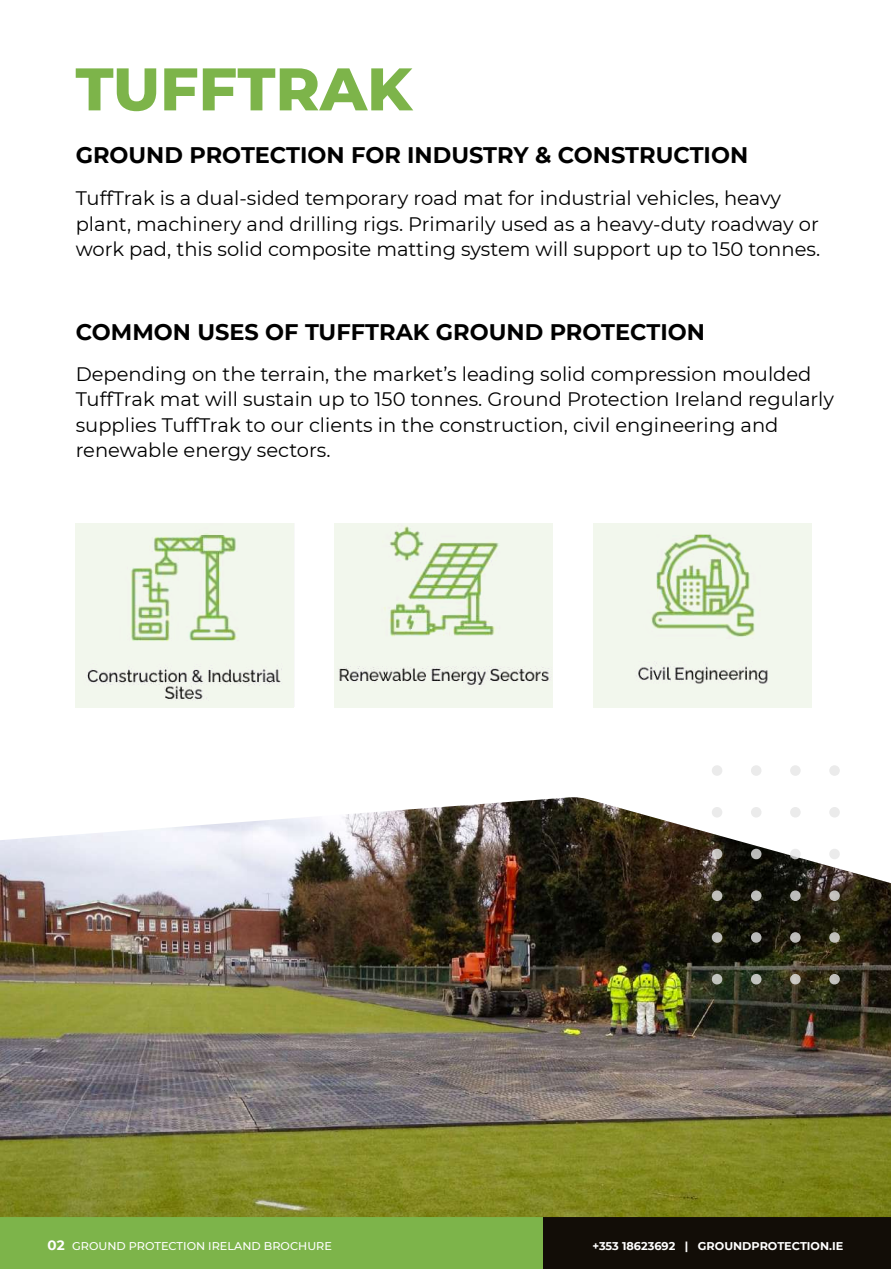
<style>
.page{position:relative;width:891px;height:1269px;background:#fff}
.page>*{position:absolute;margin:0;border:0;box-sizing:border-box;transform-origin:0 0}
.t1{font:800 60px "Montserrat";color:#7db44a}
.t2{font:700 22.5px "Montserrat";color:#000}
.t3{font:19.5px/25.5px "Montserrat";color:#000}
.t4{font:500 11.25px "Montserrat";color:#fff}
.t5{font:700 11.25px "Montserrat";color:#fff}
.s1{font-weight:700;font-size:13.5px}
</style>
<div class="page">
<div style="left:0;top:1217px;width:550px;height:52px;background:#7db44a"></div>
<div style="left:543px;top:1217px;width:348px;height:52px;background:#120d07"></div>
<img style="left:75px;top:523px;width:219px;height:184px">
<img style="left:334px;top:523px;width:219px;height:184px">
<img style="left:593px;top:523px;width:219px;height:184px">
<img style="left:0;top:797px;width:891px;height:420px">
<div style="left:712px;top:765px;width:10px;height:11px;background:#e6e6e6;border-radius:50%"></div>
<div style="left:712px;top:807px;width:10px;height:11px;background:#e6e6e6;border-radius:50%"></div>
<svg style="left:712px;top:849px;width:10px;height:10px"></svg>
<div style="left:712px;top:890px;width:10px;height:11px;background:#bebeba;border-radius:50%"></div>
<div style="left:712px;top:932px;width:10px;height:11px;background:#bdbdba;border-radius:50%"></div>
<div style="left:712px;top:974px;width:10px;height:10px;background:#c1c3be;border-radius:50%"></div>
<div style="left:751px;top:765px;width:11px;height:11px;background:#e6e6e6;border-radius:50%"></div>
<div style="left:751px;top:807px;width:11px;height:11px;background:#e6e6e6;border-radius:50%"></div>
<div style="left:751px;top:849px;width:11px;height:10px;background:#b9b9b8;border-radius:50%"></div>
<svg style="left:751px;top:890px;width:11px;height:11px"></svg>
<svg style="left:751px;top:932px;width:11px;height:11px"></svg>
<div style="left:751px;top:974px;width:11px;height:10px;background:#c0c2bd;border-radius:50%"></div>
<div style="left:790px;top:765px;width:11px;height:11px;background:#e6e6e6;border-radius:50%"></div>
<div style="left:790px;top:807px;width:11px;height:11px;background:#e6e6e6;border-radius:50%"></div>
<svg style="left:790px;top:849px;width:11px;height:10px"></svg>
<svg style="left:790px;top:890px;width:11px;height:11px"></svg>
<svg style="left:790px;top:932px;width:11px;height:11px"></svg>
<div style="left:790px;top:974px;width:11px;height:10px;background:#c8c5c0;border-radius:50%"></div>
<div style="left:829px;top:765px;width:11px;height:11px;background:#e6e6e6;border-radius:50%"></div>
<div style="left:829px;top:807px;width:11px;height:11px;background:#e6e6e6;border-radius:50%"></div>
<div style="left:829px;top:849px;width:11px;height:10px;background:#e6e6e6;border-radius:50%"></div>
<svg style="left:829px;top:890px;width:11px;height:11px"></svg>
<svg style="left:829px;top:932px;width:11px;height:11px"></svg>
<div style="left:829px;top:974px;width:11px;height:10px;background:#c0bfbb;border-radius:50%"></div>
<h1 class="t1" style="left:75px;top:45px;width:338px">TUFFTRAK</h1>
<p class="t2" style="left:76px;top:139px;width:674px">GROUND PROTECTION FOR INDUSTRY &amp; CONSTRUCTION</p>
<p class="t3" style="left:76px;top:185px;width:746px">TuffTrak is a dual-sided temporary road mat for industrial vehicles, heavy plant, machinery and drilling rigs. Primarily used as a heavy-duty roadway or work pad, this solid composite matting system will support up to 150 tonnes.</p>
<p class="t2" style="left:76px;top:316px;width:631px">COMMON USES OF TUFFTRAK GROUND PROTECTION</p>
<p class="t3" style="left:76px;top:360px;width:760px">Depending on the terrain, the market’s leading solid compression moulded TuffTrak mat will sustain up to 150 tonnes. Ground Protection Ireland regularly supplies TuffTrak to our clients in the construction, civil engineering and renewable energy sectors.</p>
<p class="t4" style="left:48px;top:1238px;width:286px"><span class="s1">02</span> GROUND PROTECTION IRELAND BROCHURE</p>
<p class="t5" style="left:593px;top:1238px;width:252px">+353 18623692 | GROUNDPROTECTION.IE</p>
</div>
